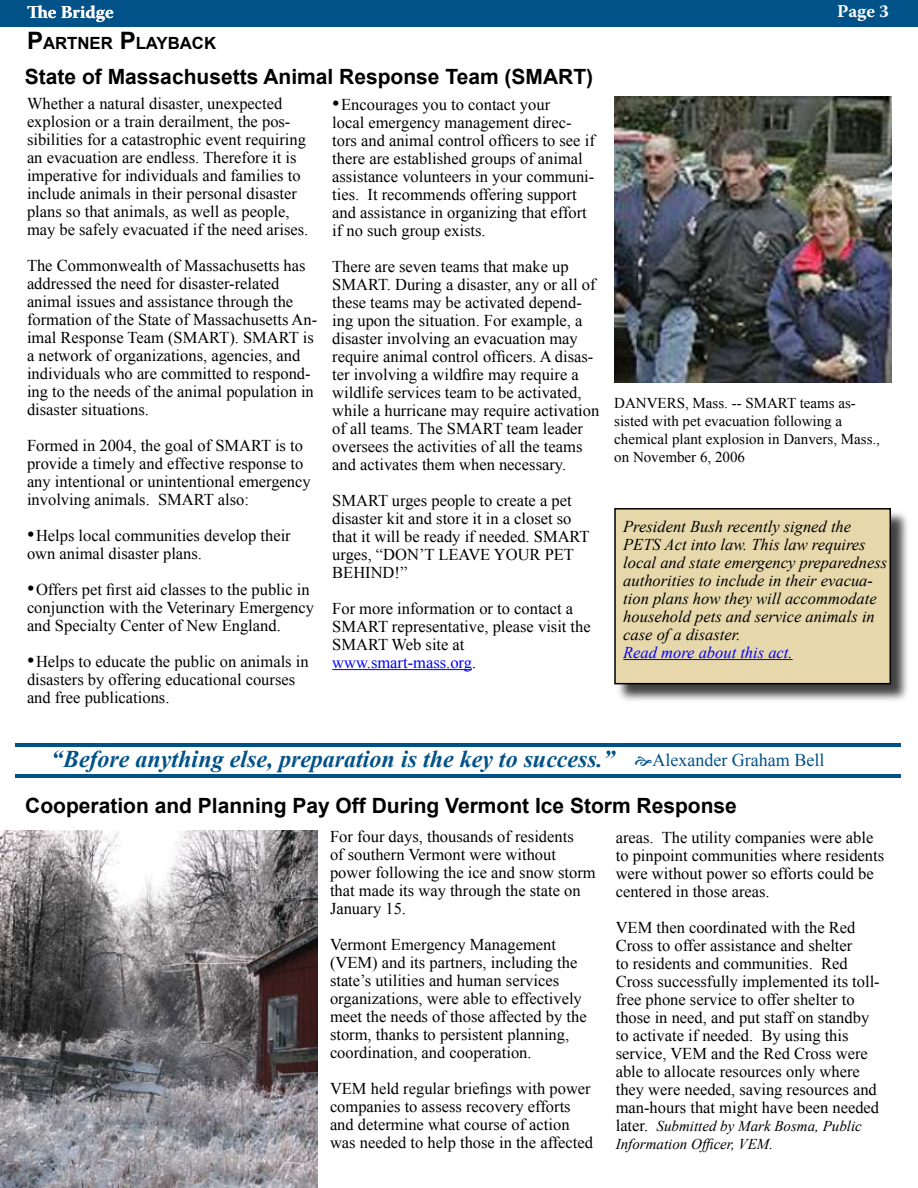
<style>
.page{position:relative;width:918px;height:1188px;background:#fff}
.page>*{position:absolute;margin:0;border:0;box-sizing:border-box;transform-origin:0 0}
.t1{font:italic 700 24px "Times New Roman";color:#005288}
.t2{font:700 21px "Arial";color:#000}
.t3{font:21px "Times New Roman";color:#000}
.t4{font:18px "Times New Roman";color:#005288}
.t5{font:700 18px "Warnock Pro";color:#fffcfd}
.t6{font:700 16.8px "Arial";color:#000}
.t7{font:16.5px/18px "Times New Roman";color:#000}
.t8{font:italic 16.5px/18px "Times New Roman";color:#000}
.t9{font:italic 16.5px "Times New Roman";color:#00f}
.t10{font:15px/18px "Times New Roman";color:#000}
.t11{font:italic 15px/18px "Times New Roman";color:#000}
.s1{font-size:24px}
.s2{color:#00f}
.s3{font-style:normal;font-size:16.5px}
</style>
<div class="page">
<div style="left:616px;top:510px;width:296px;height:194px;background:#000;opacity:.75"></div>
<div style="left:615px;top:509px;width:275px;height:175px;background:#e7d8ab"></div>
<div style="left:614px;top:508px;width:277px;height:176px;border:2px solid #000"></div>
<div style="left:0;top:0;width:918px;height:27px;background:#005288"></div>
<hr style="left:332px;top:669px;width:140px;height:1px;background:#00f">
<img style="left:614px;top:97px;width:277px;height:285px">
<img style="left:0;top:831px;width:317px;height:357px">
<hr style="left:623px;top:659px;width:170px;height:1px;background:#00f">
<hr style="left:15px;top:744px;width:886px;height:3px;background:#005288">
<hr style="left:15px;top:775px;width:886px;height:3px;background:#005288">
<p class="t5" style="left:27px;top:1px;width:88px">The Bridge</p>
<p class="t5" style="left:837px;top:1px;width:53px">Page 3</p>
<p class="t6" style="left:27px;top:32px;width:191px"><span class="s1">P</span>artner <span class="s1">P</span>layback</p>
<p class="t2" style="left:25px;top:63px;width:570px">State of Massachusetts Animal Response Team (SMART)</p>
<p class="t7" style="left:332px;top:95px;width:264px;text-indent:9px">Encourages you to contact your<br>local emergency management direc&shy;tors and animal control officers to see if there are established groups of animal assistance volunteers in your communi&shy;ties. It recommends offering support and assistance in organizing that effort if no such group exists.</p>
<p class="t7" style="left:332px;top:257px;width:269px">There are seven teams that make up SMART. During a disaster, any or all of these teams may be activated depend&shy;ing upon the situation. For example, a disaster involving an evacuation may require animal control officers. A disas&shy;ter involving a wildfire may require a wildlife services team to be activated, while a hurricane may require activation of all teams. The SMART team leader oversees the activities of all the teams and activates them when necessary.</p>
<p class="t7" style="left:332px;top:491px;width:259px">SMART urges people to create a pet disaster kit and store it in a closet so that it will be ready if needed. SMART urges, “DON’T LEAVE YOUR PET<br>BEHIND!”</p>
<p class="t7" style="left:332px;top:599px;width:260px">For more information or to contact a<br>SMART representative, please visit the<br>SMART Web site at <span class="s2">www.smart-mass.org</span>.</p>
<p class="t7" style="left:27px;top:94px;width:283px">Whether a natural disaster, unexpected explosion or a train derailment, the pos&shy;sibilities for a catastrophic event requiring an evacuation are endless. Therefore it is imperative for individuals and families to include animals in their personal disaster plans so that animals, as well as people, may be safely evacuated if the need arises.</p>
<p class="t7" style="left:27px;top:256px;width:292px">The Commonwealth of Massachusetts has addressed the need for disaster-related animal issues and assistance through the formation of the State of Massachusetts An&shy;imal Response Team (SMART). SMART is a network of organizations, agencies, and individuals who are committed to respond&shy;ing to the needs of the animal population in disaster situations.</p>
<p class="t7" style="left:27px;top:436px;width:285px">Formed in 2004, the goal of SMART is to provide a timely and effective response to any intentional or unintentional emergency involving animals. SMART also:</p>
<p class="t7" style="left:27px;top:526px;width:265px;text-indent:9px">Helps local communities develop their own animal disaster plans.</p>
<p class="t7" style="left:27px;top:580px;width:289px;text-indent:9px">Offers pet first aid classes to the public in conjunction with the Veterinary Emergency and Specialty Center of New England.</p>
<p class="t7" style="left:27px;top:652px;width:283px;text-indent:9px">Helps to educate the public on animals in disasters by offering educational courses and free publications.</p>
<p class="t3" style="left:332px;top:89px;width:9px">•</p>
<p class="t3" style="left:27px;top:520px;width:9px">•</p>
<p class="t3" style="left:27px;top:574px;width:9px">•</p>
<p class="t3" style="left:27px;top:646px;width:9px">•</p>
<p class="t10" style="left:614px;top:394px;width:267px">DANVERS, Mass. -- SMART teams as&shy;sisted with pet evacuation following a chemical plant explosion in Danvers, Mass., on November 6, 2006</p>
<p class="t8" style="left:623px;top:517px;width:265px">President Bush recently signed the PETS Act into law. This law requires local and state emergency preparedness authorities to include in their evacua&shy;tion plans how they will accommodate household pets and service animals in case of a disaster.</p>
<p class="t9" style="left:623px;top:641px;width:171px">Read more about this act.</p>
<h1 class="t1" style="left:51px;top:742px;width:565px">“Before anything else, preparation is the key to success.”</h1>
<p class="t4" style="left:652px;top:748px;width:173px">Alexander Graham Bell</p>
<p class="t2" style="left:25px;top:792px;width:713px">Cooperation and Planning Pay Off During Vermont Ice Storm Response</p>
<p class="t7" style="left:616px;top:828px;width:270px">areas. The utility companies were able to pinpoint communities where residents were without power so efforts could be centered in those areas.</p>
<p class="t7" style="left:616px;top:918px;width:265px">VEM then coordinated with the Red Cross to offer assistance and shelter<br>to residents and communities. Red Cross successfully implemented its toll&shy;free phone service to offer shelter to those in need, and put staff on standby to activate if needed. By using this service, VEM and the Red Cross were able to allocate resources only where they were needed, saving resources and man-hours that might have been needed</p>
<p class="t11" style="left:616px;top:1116px;width:248px"><span class="s3">later.</span> Submitted by Mark Bosma, Public<br>Information Officer, VEM.</p>
<p class="t7" style="left:330px;top:827px;width:267px">For four days, thousands of residents<br>of southern Vermont were without power following the ice and snow storm that made its way through the state on<br>January 15.</p>
<p class="t7" style="left:330px;top:935px;width:258px">Vermont Emergency Management (VEM) and its partners, including the state’s utilities and human services organizations, were able to effectively meet the needs of those affected by the storm, thanks to persistent planning, coordination, and cooperation.</p>
<p class="t7" style="left:330px;top:1079px;width:265px">VEM held regular briefings with power companies to assess recovery efforts and determine what course of action was needed to help those in the affected</p>
</div>
